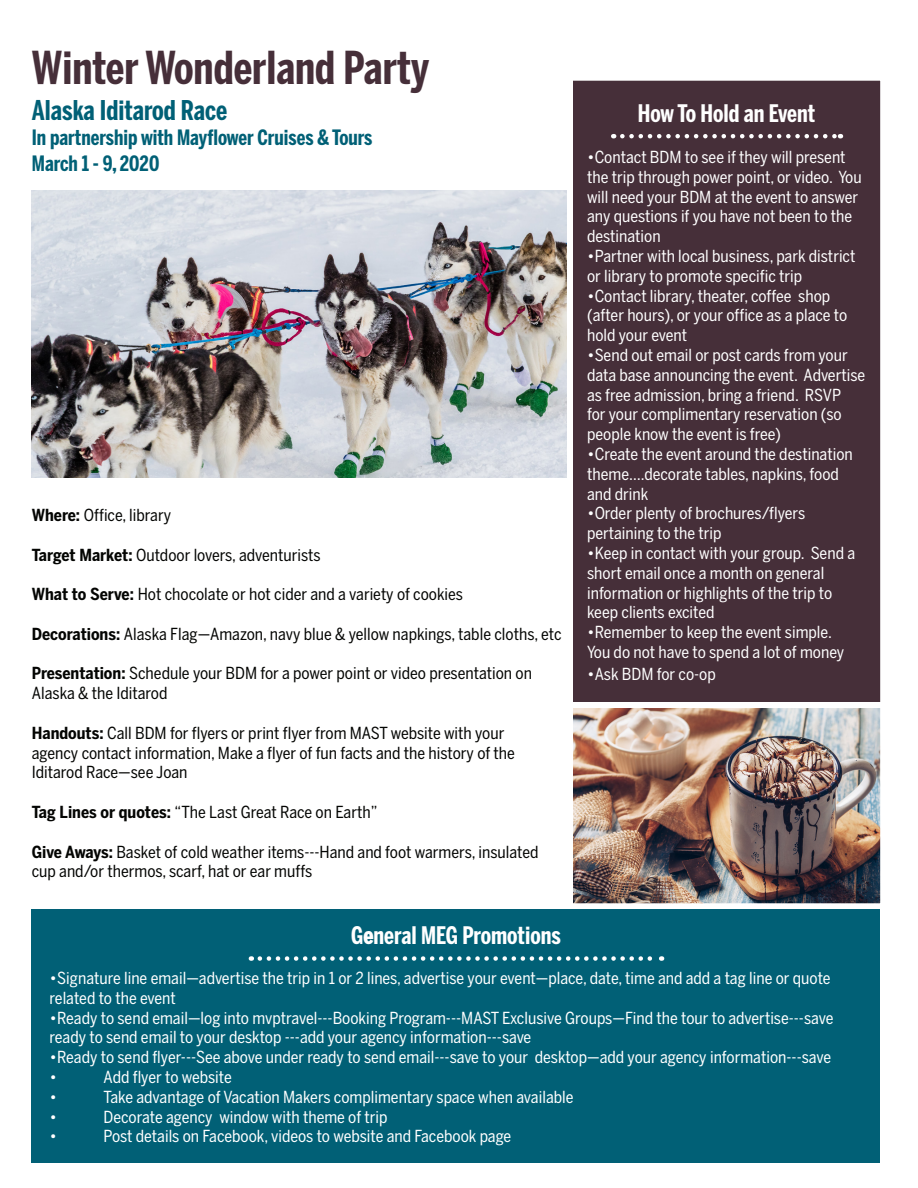
<style>
.page{position:relative;width:918px;height:1188px;background:#fff}
.page>*{position:absolute;margin:0;border:0;box-sizing:border-box;transform-origin:0 0}
.t1{font:700 45px "Benton Sans Comp";color:#462f39}
.t2{font:700 27px "Benton Sans Comp";color:#016076}
.t3{font:700 24px "Benton Sans Comp";color:#fff}
.t4{font:700 21px "Benton Sans Comp";color:#016076}
.t5{font:16.5px/19.8px "Benton Sans Cond";color:#fff}
.t6{font:16.5px/19.8px "Benton Sans Cond";color:#040503}
.s1{font-weight:700}
.s2{font-weight:900}
</style>
<div class="page">
<img style="left:32px;top:191px;width:535px;height:287px">
<img style="left:574px;top:708px;width:305px;height:194px">
<div style="left:567px;top:700px;width:319px;height:209px;border:6px solid #fff"></div>
<div style="left:567px;top:75px;width:319px;height:633px;background:#462f39;border:6px solid #fff"></div>
<svg style="left:622px;top:134px;width:219px;height:4px"></svg>
<div style="left:32px;top:909px;width:848px;height:254px;background:#016076"></div>
<svg style="left:260px;top:956px;width:402px;height:5px"></svg>
<p class="t1" style="left:32px;top:41px;width:399px">Winter Wonderland Party</p>
<p class="t2" style="left:32px;top:95px;width:197px">Alaska Iditarod Race</p>
<p class="t4" style="left:32px;top:126px;width:342px">In partnership with Mayflower Cruises &amp; Tours</p>
<p class="t4" style="left:32px;top:151px;width:129px">March 1 - 9, 2020</p>
<p class="t6" style="left:32px;top:505px;width:141px"><span class="s1">Where:</span> Office, library</p>
<p class="t6" style="left:32px;top:545px;width:290px"><span class="s1">Target Market:</span> Outdoor lovers, adventurists</p>
<p class="t6" style="left:32px;top:584px;width:433px"><span class="s1">What to Serve:</span> Hot chocolate or hot cider and a variety of cookies</p>
<p class="t6" style="left:32px;top:624px;width:531px"><span class="s1">Decorations:</span> Alaska Flag—Amazon, navy blue &amp; yellow napkings, table cloths, etc</p>
<p class="t6" style="left:32px;top:663px;width:502px"><span class="s1">Presentation:</span> Schedule your BDM for a power point or video presentation on<br>Alaska &amp; the Iditarod</p>
<p class="t6" style="left:32px;top:723px;width:485px"><span class="s1">Handouts:</span> Call BDM for flyers or print flyer from MAST website with your agency contact information, Make a flyer of fun facts and the history of the<br>Iditarod Race—see Joan</p>
<p class="t6" style="left:32px;top:802px;width:347px"><span class="s1">Tag Lines or quotes:</span> “The Last Great Race on Earth”</p>
<p class="t6" style="left:32px;top:842px;width:508px"><span class="s1">Give Aways:</span> Basket of cold weather items---Hand and foot warmers, insulated cup and/or thermos, scarf, hat or ear muffs</p>
<p class="t3" style="left:638px;top:99px;width:179px">How To Hold an Event</p>
<p class="t5" style="left:587px;top:147px;width:276px">•Contact BDM to see if they will present the trip through power point, or video. You will need your BDM at the event to answer any questions if you have not been to the destination</p>
<p class="t5" style="left:587px;top:246px;width:270px">•Partner with local business, park district or library to promote specific trip</p>
<p class="t5" style="left:587px;top:286px;width:262px">•Contact library, theater, coffee shop (after hours), or your office as a place to hold your event</p>
<p class="t5" style="left:587px;top:345px;width:280px">•Send out email or post cards from your data base announcing the event. Advertise as free admission, bring a friend. RSVP<br>for your complimentary reservation (so people know the event is free)</p>
<p class="t5" style="left:587px;top:444px;width:267px">•Create the event around the destination theme….decorate tables, napkins, food and drink</p>
<p class="t5" style="left:587px;top:503px;width:220px">•Order plenty of brochures/flyers pertaining to the trip</p>
<p class="t5" style="left:587px;top:543px;width:270px">•Keep in contact with your group. Send a short email once a month on general information or highlights of the trip to keep clients excited</p>
<p class="t5" style="left:587px;top:622px;width:259px">•Remember to keep the event simple.<br>You do not have to spend a lot of money</p>
<p class="t5" style="left:587px;top:664px;width:130px">•Ask BDM for co-op</p>
<p class="t3" style="left:351px;top:922px;width:211px">G<span class="s2">e</span>neral MEG Promotions</p>
<p class="t5" style="left:50px;top:968px;width:783px">•Signature line email—advertise the trip in 1 or 2 lines, advertise your event—place, date, time and add a tag line or quote related to the event</p>
<p class="t5" style="left:50px;top:1008px;width:785px">•Ready to send email—log into mvptravel---Booking Program---MAST Exclusive Groups—Find the tour to advertise---save ready to send email to your desktop ---add your agency information---save</p>
<p class="t5" style="left:50px;top:1047px;width:783px">•Ready to send flyer---See above under ready to send email---save to your desktop—add your agency information---save</p>
<p class="t5" style="left:50px;top:1067px;width:9px">•</p>
<p class="t5" style="left:104px;top:1067px;width:130px">Add flyer to website</p>
<p class="t5" style="left:50px;top:1087px;width:9px">•</p>
<p class="t5" style="left:104px;top:1087px;width:471px">Take advantage of Vacation Makers complimentary space when available</p>
<p class="t5" style="left:50px;top:1107px;width:9px">•</p>
<p class="t5" style="left:104px;top:1107px;width:285px">Decorate agency window with theme of trip</p>
<p class="t5" style="left:50px;top:1126px;width:9px">•</p>
<p class="t5" style="left:104px;top:1126px;width:409px">Post details on Facebook, videos to website and Facebook page</p>
</div>
